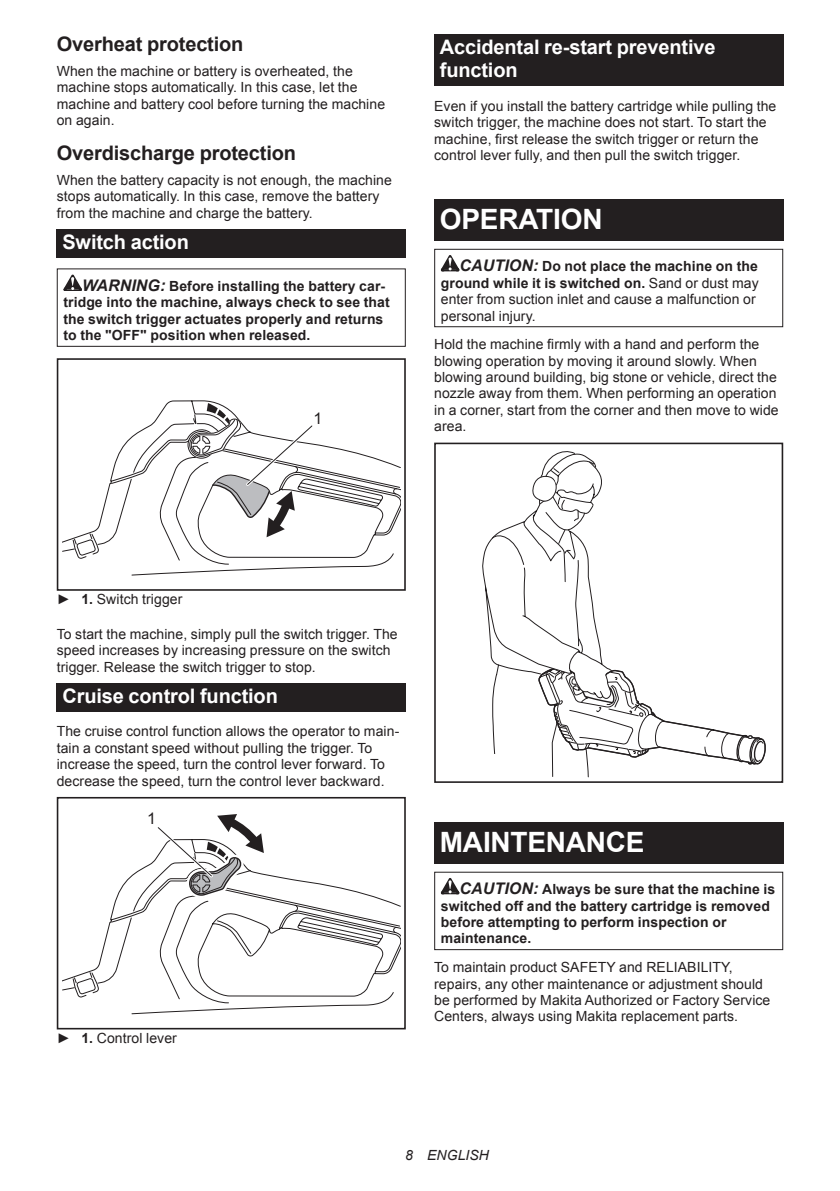
<style>
.page{position:relative;width:840px;height:1191px;background:#fff}
.page>*{position:absolute;margin:0;border:0;box-sizing:border-box;transform-origin:0 0}
.t1{font:700 28px "Arial";letter-spacing:-.01em;color:#fff}
.t2{font:700 20px/23.4px "Arial";letter-spacing:-.01em;color:#fff}
.t3{font:700 20px "Arial";letter-spacing:-.01em;color:#231f20}
.t4{font:16px "Arial";color:#231f20}
.t5{font:14px/16.4px "Arial";letter-spacing:.005em;color:#231f20}
.t6{font:700 14px/16.4px "Arial";letter-spacing:.005em;color:#231f20}
.t7{font:italic 14px "Arial";letter-spacing:.005em;color:#231f20}
.s1{font-style:italic;font-size:16px}
.s2{font-weight:700;font-style:italic;font-size:16px}
.s3{font-weight:700}
</style>
<div class="page">
<div style="left:57px;top:229px;width:348px;height:28px;background:#231f20"></div>
<svg style="left:63px;top:275px;width:19px;height:16px"></svg>
<div style="left:57px;top:268px;width:348px;height:79px;border:1px solid #231f20"></div>
<svg style="left:62px;top:400px;width:155px;height:152px"></svg>
<svg style="left:72px;top:533px;width:27px;height:25px"></svg>
<div style="left:57px;top:358px;width:348px;height:233px;border:2px solid #231f20"></div>
<svg style="left:131px;top:403px;width:269px;height:172px"></svg>
<div style="left:57px;top:683px;width:348px;height:28px;background:#231f20"></div>
<svg style="left:62px;top:860px;width:338px;height:154px"></svg>
<svg style="left:72px;top:972px;width:27px;height:25px"></svg>
<div style="left:57px;top:1001px;width:73px;height:28px;background:#fff"></div>
<div style="left:57px;top:797px;width:348px;height:232px;border:2px solid #231f20"></div>
<svg style="left:154px;top:814px;width:243px;height:189px"></svg>
<div style="left:434px;top:34px;width:348px;height:52px;background:#231f20"></div>
<div style="left:434px;top:200px;width:348px;height:41px;background:#231f20"></div>
<svg style="left:440px;top:255px;width:19px;height:16px"></svg>
<div style="left:434px;top:249px;width:348px;height:78px;border:1px solid #231f20"></div>
<svg style="left:482px;top:451px;width:284px;height:327px"></svg>
<div style="left:434px;top:754px;width:73px;height:29px;background:#fff"></div>
<div style="left:434px;top:442px;width:348px;height:341px;border:2px solid #231f20"></div>
<div style="left:434px;top:822px;width:348px;height:41px;background:#231f20"></div>
<svg style="left:440px;top:878px;width:19px;height:16px"></svg>
<div style="left:434px;top:871px;width:348px;height:79px;border:1px solid #231f20"></div>
<h2 class="t3" style="left:57px;top:31px;width:188px">Overheat protection</h2>
<p class="t5" style="left:57px;top:63px;width:330px">When the machine or battery is overheated, the machine stops automatically. In this case, let the machine and battery cool before turning the machine on again.</p>
<h2 class="t3" style="left:57px;top:140px;width:241px">Overdischarge protection</h2>
<p class="t5" style="left:57px;top:172px;width:336px">When the battery capacity is not enough, the machine stops automatically. In this case, remove the battery from the machine and charge the battery.</p>
<h2 class="t2" style="left:62px;top:231px;width:128px">Switch action</h2>
<p class="t6" style="left:63px;top:278px;width:327px;text-indent:19px"><span class="s1">WARNING:</span> Before installing the battery car&shy;tridge into the machine, always check to see that the switch trigger actuates properly and returns to the "OFF" position when released.</p>
<p class="t4" style="left:313px;top:408px;width:10px">1</p>
<h2 class="t2" style="left:439px;top:36px;width:277px">Accidental re-start preventive function</h2>
<p class="t5" style="left:434px;top:98px;width:343px">Even if you install the battery cartridge while pulling the switch trigger, the machine does not start. To start the machine, first release the switch trigger or return the control lever fully, and then pull the switch trigger.</p>
<h1 class="t1" style="left:439px;top:201px;width:164px">OPERATION</h1>
<p class="t5" style="left:440px;top:258px;width:319px;text-indent:19px"><span class="s2">CAUTION:</span> <span class="s3">Do not place the machine on the ground while it is switched on.</span> Sand or dust may enter from suction inlet and cause a malfunction or personal injury.</p>
<p class="t5" style="left:434px;top:336px;width:346px">Hold the machine firmly with a hand and perform the blowing operation by moving it around slowly. When blowing around building, big stone or vehicle, direct the nozzle away from them. When performing an operation in a corner, start from the corner and then move to wide area.</p>
<p class="t5" style="left:57px;top:591px;width:127px">► <span class="s3">1.</span> Switch trigger</p>
<p class="t5" style="left:57px;top:626px;width:342px">To start the machine, simply pull the switch trigger. The speed increases by increasing pressure on the switch trigger. Release the switch trigger to stop.</p>
<h2 class="t2" style="left:62px;top:685px;width:217px">Cruise control function</h2>
<p class="t5" style="left:57px;top:723px;width:344px">The cruise control function allows the operator to main&shy;tain a constant speed without pulling the trigger. To increase the speed, turn the control lever forward. To decrease the speed, turn the control lever backward.</p>
<p class="t4" style="left:147px;top:808px;width:10px">1</p>
<p class="t5" style="left:57px;top:1030px;width:122px">► <span class="s3">1.</span> Control lever</p>
<h1 class="t1" style="left:439px;top:823px;width:206px">MAINTENANCE</h1>
<p class="t6" style="left:440px;top:881px;width:336px;text-indent:19px"><span class="s1">CAUTION:</span> Always be sure that the machine is switched off and the battery cartridge is removed before attempting to perform inspection or maintenance.</p>
<p class="t5" style="left:434px;top:959px;width:337px">To maintain product SAFETY and RELIABILITY, repairs, any other maintenance or adjustment should be performed by Makita Authorized or Factory Service Centers, always using Makita replacement parts.</p>
<p class="t7" style="left:405px;top:1146px;width:85px">8 ENGLISH</p>
</div>
